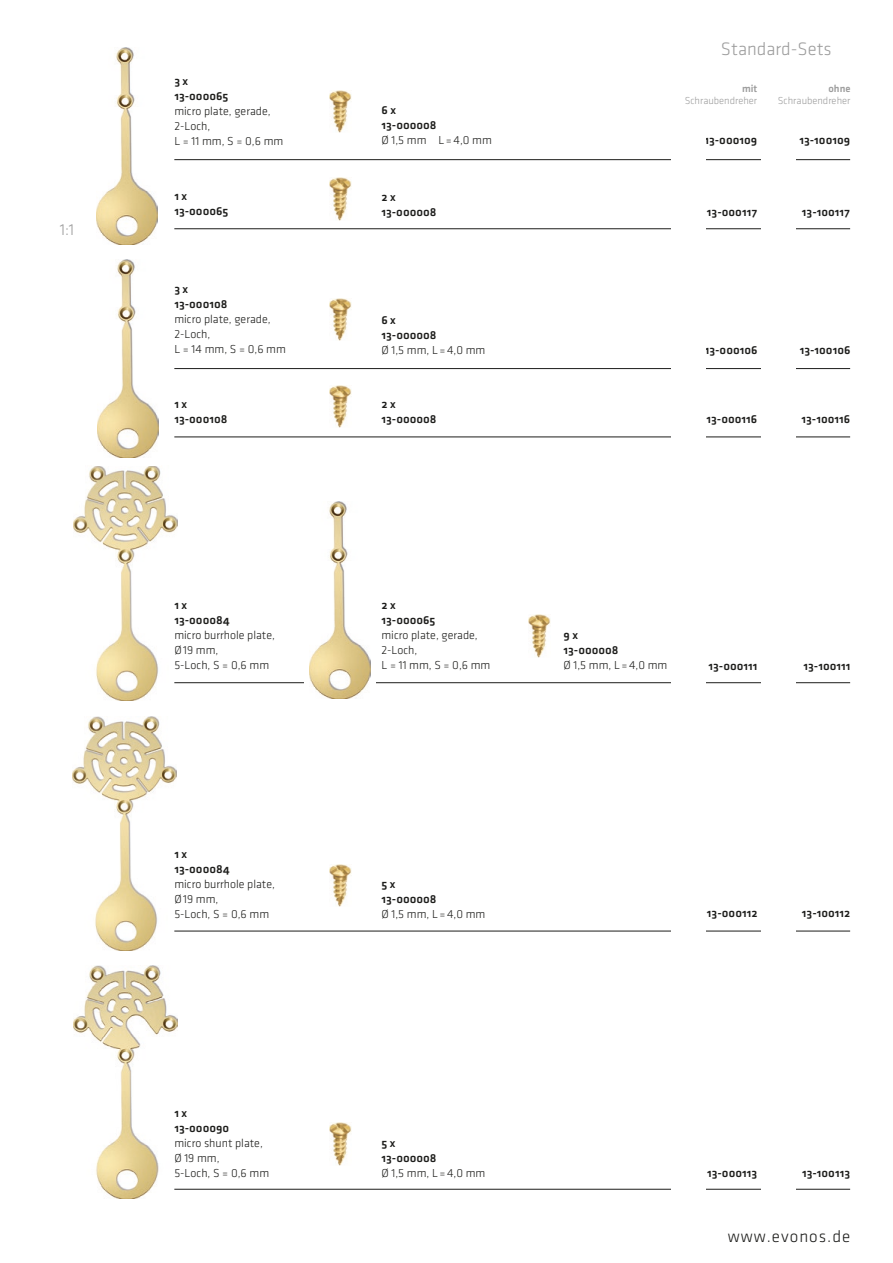
<style>
.page{position:relative;width:893px;height:1263px;background:#fff}
.page>*{position:absolute;margin:0;border:0;box-sizing:border-box;transform-origin:0 0}
.t1{font:300 18.6px "Klavika";color:#9d9d9d}
.t2{font:300 17.1px "Klavika";letter-spacing:.06em;color:#1d1d1b}
.t3{font:300 16.5px "Klavika";color:#9d9d9d}
.t4{font:300 12px/15px "Klavika";color:#1d1d1b}
.t5{font:12px/15px "Klavika Medium OSF";color:#1d1d1b}
.t6{font:300 10.5px "Klavika";color:#9d9d9d}
.t7{font:10.5px "Klavika Medium OSF";color:#9d9d9d}
</style>
<div class="page">
<img style="left:74px;top:466px;width:104px;height:234px">
<hr style="left:174px;top:682px;width:676px;height:1px;background:#1d1d1b">
<hr style="left:174px;top:228px;width:676px;height:1px;background:#1d1d1b">
<hr style="left:174px;top:437px;width:676px;height:1px;background:#1d1d1b">
<img style="left:73px;top:716px;width:104px;height:234px">
<img style="left:96px;top:47px;width:61px;height:198px">
<div style="left:304px;top:486px;width:72px;height:221px;background:#fff"></div>
<img style="left:310px;top:501px;width:61px;height:198px">
<img style="left:73px;top:965px;width:104px;height:234px">
<hr style="left:174px;top:931px;width:676px;height:1px;background:#1d1d1b">
<img style="left:97px;top:260px;width:62px;height:197px">
<img style="left:330px;top:178px;width:22px;height:42px">
<img style="left:528px;top:615px;width:23px;height:42px">
<img style="left:330px;top:864px;width:22px;height:43px">
<img style="left:330px;top:1123px;width:22px;height:42px">
<hr style="left:174px;top:1189px;width:676px;height:1px;background:#1d1d1b">
<img style="left:330px;top:385px;width:22px;height:43px">
<img style="left:330px;top:91px;width:22px;height:42px">
<img style="left:330px;top:298px;width:22px;height:42px">
<hr style="left:174px;top:368px;width:676px;height:1px;background:#1d1d1b">
<hr style="left:174px;top:159px;width:676px;height:1px;background:#1d1d1b">
<div style="left:761px;top:119px;width:35px;height:1088px;background:#fff"></div>
<div style="left:671px;top:119px;width:35px;height:1088px;background:#fff"></div>
<h3 class="t3" style="left:60px;top:221px;width:16px">1:1</h3>
<p class="t5" style="left:174px;top:74px;width:56px">3 x<br>13-000065</p>
<p class="t4" style="left:174px;top:104px;width:111px">micro plate, gerade,<br>2-Loch,<br>L = 11 mm, S = 0,6 mm</p>
<p class="t5" style="left:381px;top:103px;width:57px">6 x<br>13-000008</p>
<p class="t4" style="left:381px;top:133px;width:112px">Ø 1,5 mm L=4,0 mm</p>
<p class="t5" style="left:174px;top:189px;width:56px">1 x<br>13-000065</p>
<p class="t5" style="left:381px;top:190px;width:57px">2 x<br>13-000008</p>
<p class="t5" style="left:174px;top:282px;width:55px">3 x<br>13-000108</p>
<p class="t4" style="left:174px;top:312px;width:113px">micro plate, gerade,<br>2-Loch,<br>L = 14 mm, S = 0,6 mm</p>
<p class="t5" style="left:174px;top:397px;width:55px">1 x<br>13-000108</p>
<p class="t5" style="left:174px;top:598px;width:57px">1 x<br>13-000084</p>
<p class="t4" style="left:174px;top:628px;width:102px">micro burrhole plate,<br>Ø19 mm,<br>5-Loch, S = 0,6 mm</p>
<p class="t5" style="left:174px;top:846px;width:57px">1 x<br>13-000084</p>
<p class="t4" style="left:174px;top:876px;width:102px">micro burrhole plate,<br>Ø19 mm,<br>5-Loch, S = 0,6 mm</p>
<p class="t5" style="left:381px;top:312px;width:57px">6 x<br>13-000008</p>
<p class="t4" style="left:381px;top:342px;width:106px">Ø 1,5 mm, L=4,0 mm</p>
<p class="t5" style="left:381px;top:397px;width:57px">2 x<br>13-000008</p>
<p class="t5" style="left:381px;top:598px;width:56px">2 x<br>13-000065</p>
<p class="t4" style="left:381px;top:628px;width:111px">micro plate, gerade,<br>2-Loch,<br>L = 11 mm, S = 0,6 mm</p>
<p class="t5" style="left:381px;top:876px;width:57px">5 x<br>13-000008</p>
<p class="t4" style="left:381px;top:906px;width:106px">Ø 1,5 mm, L=4,0 mm</p>
<h1 class="t1" style="left:721px;top:39px;width:112px">Standard-Sets</h1>
<p class="t7" style="left:742px;top:83px;width:17px">mit</p>
<p class="t6" style="left:685px;top:95px;width:74px">Schraubendreher</p>
<p class="t7" style="left:828px;top:83px;width:23px">ohne</p>
<p class="t6" style="left:778px;top:95px;width:74px">Schraubendreher</p>
<p class="t5" style="left:704px;top:133px;width:54px">13-000109</p>
<p class="t5" style="left:799px;top:133px;width:52px">13-100109</p>
<p class="t5" style="left:707px;top:204px;width:52px">13-000117</p>
<p class="t5" style="left:802px;top:204px;width:50px">13-100117</p>
<p class="t5" style="left:705px;top:342px;width:54px">13-000106</p>
<p class="t5" style="left:800px;top:342px;width:52px">13-100106</p>
<p class="t5" style="left:706px;top:412px;width:52px">13-000116</p>
<p class="t5" style="left:801px;top:412px;width:50px">13-100116</p>
<p class="t5" style="left:563px;top:628px;width:57px">9 x<br>13-000008</p>
<p class="t4" style="left:563px;top:658px;width:106px">Ø 1,5 mm, L=4,0 mm</p>
<p class="t5" style="left:708px;top:658px;width:51px">13-000111</p>
<p class="t5" style="left:803px;top:658px;width:49px">13-100111</p>
<p class="t5" style="left:707px;top:906px;width:52px">13-000112</p>
<p class="t5" style="left:802px;top:906px;width:50px">13-100112</p>
<p class="t5" style="left:174px;top:1105px;width:56px">1 x<br>13-000090</p>
<p class="t4" style="left:174px;top:1135px;width:96px">micro shunt plate,<br>Ø 19 mm,<br>5-Loch, S = 0,6 mm</p>
<p class="t5" style="left:381px;top:1135px;width:57px">5 x<br>13-000008</p>
<p class="t4" style="left:381px;top:1165px;width:106px">Ø 1,5 mm, L=4,0 mm</p>
<p class="t5" style="left:707px;top:1165px;width:52px">13-000113</p>
<p class="t5" style="left:802px;top:1165px;width:50px">13-100113</p>
<h2 class="t2" style="left:728px;top:1227px;width:124px">www.evonos.de</h2>
</div>
